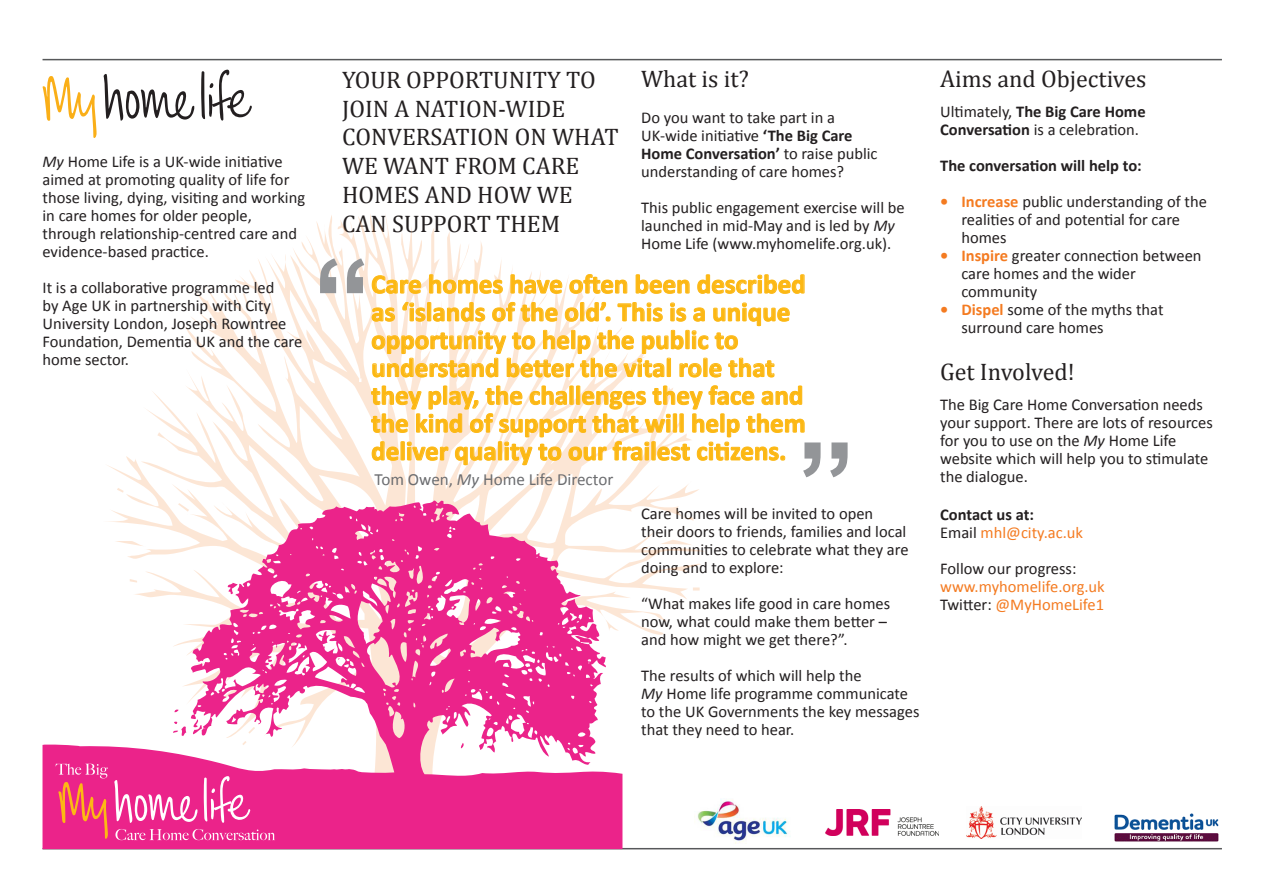
<style>
.page{position:relative;width:1263px;height:893px;background:#fff}
.page>*{position:absolute;margin:0;border:0;box-sizing:border-box;transform-origin:0 0}
.t1{font:700 117.15px "Arial";color:#939598}
.t2{font:700 27px/27.8px "Calibri";color:#fcb814}
.t3{font:24px/28.8px "Cambria";color:#231f20}
.t4{font:17.1px "Calibri";color:#6c6d70}
.t5{font:16.5px/18px "Calibri";color:#231f20}
.t6{font:16.5px/18px "Calibri";color:#f47b21}
.t7{font:700 16.5px "Calibri";color:#231f20}
.s1{font-style:italic}
.s2{font-weight:700}
.s3{font-weight:700;color:#f47b21}
.s4{color:#231f20}
</style>
<div class="page">
<img style="left:698px;top:799px;width:90px;height:45px">
<img style="left:967px;top:807px;width:115px;height:32px">
<img style="left:1114px;top:813px;width:105px;height:29px">
<img style="left:825px;top:810px;width:113px;height:26px">
<hr style="left:43px;top:59px;width:1179px;height:1px;background:#57585a">
<svg style="left:43px;top:76px;width:54px;height:62px"></svg>
<svg style="left:103px;top:74px;width:91px;height:47px"></svg>
<svg style="left:201px;top:70px;width:51px;height:51px"></svg>
<hr style="left:43px;top:848px;width:1179px;height:1px;background:#57585a">
<svg style="left:107px;top:214px;width:599px;height:605px"></svg>
<svg style="left:371px;top:275px;width:51px;height:19px"></svg>
<svg style="left:429px;top:274px;width:74px;height:20px"></svg>
<svg style="left:510px;top:274px;width:53px;height:20px"></svg>
<svg style="left:569px;top:274px;width:59px;height:20px"></svg>
<svg style="left:635px;top:274px;width:55px;height:20px"></svg>
<svg style="left:697px;top:274px;width:108px;height:20px"></svg>
<svg style="left:371px;top:300px;width:419px;height:78px"></svg>
<svg style="left:371px;top:385px;width:434px;height:83px"></svg>
<svg style="left:43px;top:500px;width:579px;height:349px"></svg>
<svg style="left:114px;top:779px;width:83px;height:44px"></svg>
<svg style="left:204px;top:775px;width:46px;height:48px"></svg>
<svg style="left:115px;top:829px;width:160px;height:11px;background:#ef52a3"></svg>
<svg style="left:55px;top:763px;width:53px;height:76px;background:#ee437b"></svg>
<p class="t5" style="left:43px;top:152px;width:264px"><span class="s1">My</span> Home Life is a UK-wide initiative aimed at promoting quality of life for those living, dying, visiting and working in care homes for older people, through relationship-centred care and evidence-based practice.</p>
<p class="t5" style="left:43px;top:278px;width:261px">It is a collaborative programme led<br>by Age UK in partnership with City<br>University London, Joseph Rowntree<br>Foundation, Dementia UK and the care home sector.</p>
<p class="t3" style="left:342px;top:65px;width:278px">YOUR OPPORTUNITY TO<br>JOIN A NATION-WIDE<br>CONVERSATION ON WHAT<br>WE WANT FROM CARE<br>HOMES AND HOW WE<br>CAN SUPPORT THEM</p>
<p class="t3" style="left:641px;top:64px;width:109px">What is it?</p>
<p class="t5" style="left:641px;top:108px;width:238px">Do you want to take part in a<br>UK-wide initiative <span class="s2">‘The Big Care<br>Home Conversation’</span> to raise public understanding of care homes?</p>
<p class="t5" style="left:641px;top:198px;width:265px">This public engagement exercise will be launched in mid-May and is led by <span class="s1">My<br></span>Home Life (www.myhomelife.org.uk).</p>
<p class="t1" style="left:312px;top:225px;width:60px">“</p>
<p class="t2" style="left:371px;top:269px;width:436px">Care homes have often been described as ‘islands of the old’. This is a unique opportunity to help the public to understand better the vital role that they play, the challenges they face and the kind of support that will help them deliver quality to our frailest citizens.</p>
<p class="t4" style="left:375px;top:469px;width:240px">Tom Owen, <span class="s1">My</span> Home Life Director</p>
<p class="t1" style="left:797px;top:408px;width:60px">”</p>
<p class="t5" style="left:641px;top:504px;width:269px">Care homes will be invited to open their doors to friends, families and local communities to celebrate what they are doing and to explore:</p>
<p class="t5" style="left:641px;top:594px;width:250px">“What makes life good in care homes now, what could make them better – and how might we get there?”.</p>
<p class="t5" style="left:641px;top:666px;width:280px">The results of which will help the<br><span class="s1">My</span> Home life programme communicate to the UK Governments the key messages that they need to hear.</p>
<p class="t3" style="left:940px;top:64px;width:208px">Aims and Objectives</p>
<p class="t5" style="left:940px;top:102px;width:207px">Ultimately, <span class="s2">The Big Care Home<br>Conversation</span> is a celebration.</p>
<p class="t7" style="left:940px;top:155px;width:203px">The conversation will help to:</p>
<p class="t5" style="left:961px;top:192px;width:247px;text-indent:-21px"><span class="s3">• Increase</span> public understanding of the realities of and potential for care homes</p>
<p class="t5" style="left:961px;top:246px;width:242px;text-indent:-21px"><span class="s3">• Inspire</span> greater connection between care homes and the wider community</p>
<p class="t5" style="left:961px;top:300px;width:204px;text-indent:-21px"><span class="s3">• Dispel</span> some of the myths that surround care homes</p>
<p class="t3" style="left:940px;top:357px;width:136px">Get Involved!</p>
<p class="t5" style="left:940px;top:395px;width:274px">The Big Care Home Conversation needs your support. There are lots of resources for you to use on the <span class="s1">My</span> Home Life website which will help you to stimulate the dialogue.</p>
<p class="t7" style="left:940px;top:504px;width:95px">Contact us at:</p>
<p class="t6" style="left:940px;top:522px;width:144px"><span class="s4">Email</span> mhl@city.ac.uk</p>
<p class="t6" style="left:940px;top:558px;width:166px"><span class="s4">Follow our progress: </span>www.myhomelife.org.uk</p>
<p class="t6" style="left:940px;top:594px;width:165px"><span class="s4">Twitter:</span> @MyHomeLife1</p>
</div>
